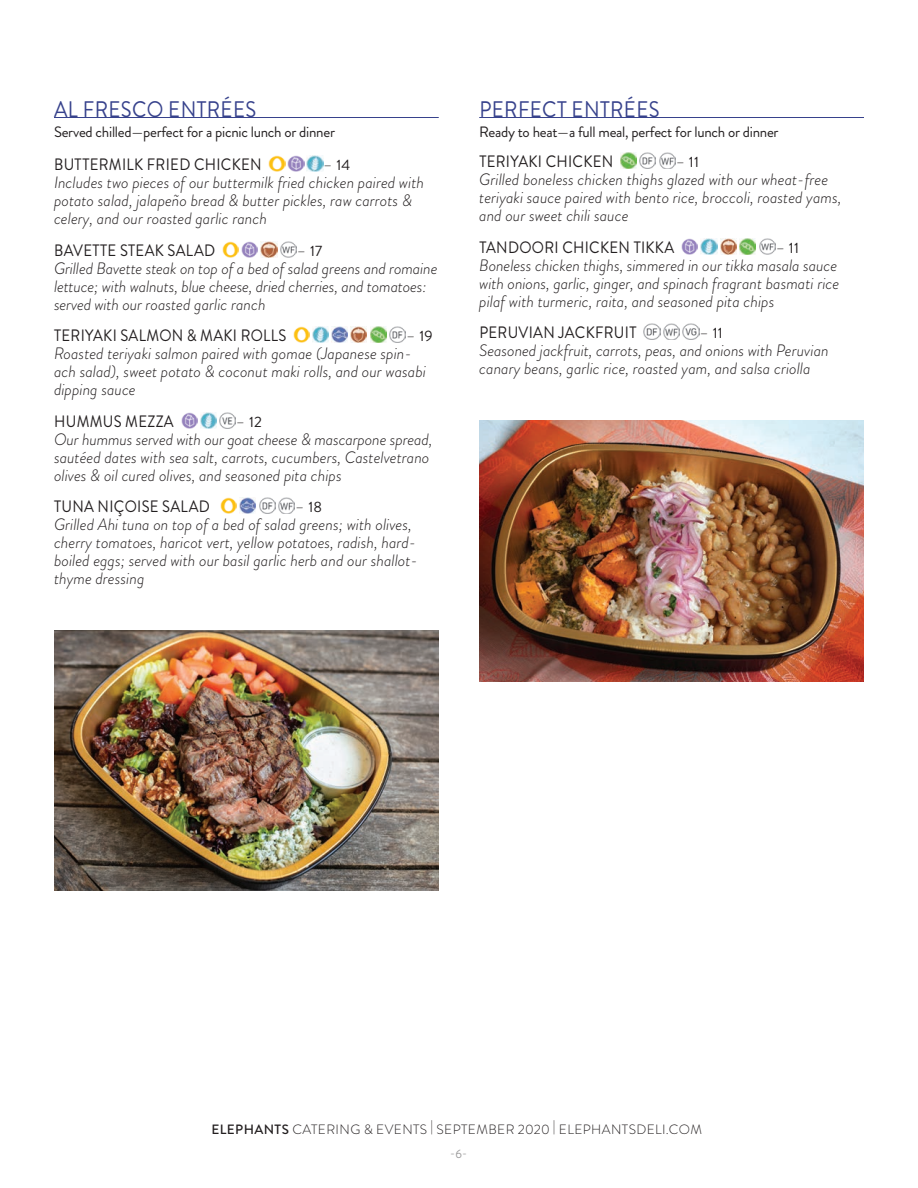
<style>
.page{position:relative;width:918px;height:1188px;background:#fff}
.page>*{position:absolute;margin:0;border:0;box-sizing:border-box;transform-origin:0 0}
.t1{font:22.5px "Brandon Grotesque";letter-spacing:.02em;color:#37428c;scale:.9 1}
.t2{font:italic 300 16.5px/18px "Brandon Grotesque";color:#231f20}
.t3{font:16.5px "Brandon Grotesque";letter-spacing:.02em;color:#231f20;scale:.9 1}
.t4{font:15px "Brandon Grotesque";letter-spacing:-.02em;color:#231f20}
.t5{font:300 13.5px "Brandon Grotesque";letter-spacing:.03em;color:#231f20}
.t6{font:12px "Brandon Grotesque";color:#9a999a}
.s1{font-weight:300;font-style:italic;font-size:16.5px}
.s2{font-weight:500}
</style>
<div class="page">
<img style="left:269px;top:156px;width:16px;height:16px">
<img style="left:288px;top:156px;width:16px;height:16px">
<img style="left:307px;top:156px;width:16px;height:16px">
<img style="left:222px;top:241px;width:16px;height:16px">
<img style="left:241px;top:241px;width:17px;height:16px">
<img style="left:261px;top:241px;width:16px;height:16px">
<img style="left:280px;top:241px;width:17px;height:16px">
<img style="left:293px;top:327px;width:16px;height:16px">
<img style="left:312px;top:327px;width:16px;height:16px">
<img style="left:331px;top:327px;width:16px;height:16px">
<img style="left:351px;top:327px;width:16px;height:16px">
<img style="left:370px;top:327px;width:16px;height:16px">
<img style="left:390px;top:327px;width:16px;height:16px">
<img style="left:181px;top:412px;width:16px;height:16px">
<img style="left:200px;top:412px;width:17px;height:16px">
<img style="left:220px;top:412px;width:16px;height:16px">
<img style="left:220px;top:498px;width:17px;height:16px">
<img style="left:239px;top:498px;width:17px;height:16px">
<img style="left:259px;top:498px;width:16px;height:16px">
<img style="left:279px;top:498px;width:16px;height:16px">
<hr style="left:54px;top:117px;width:385px;height:1px;background:#37428c">
<img style="left:620px;top:153px;width:16px;height:16px">
<img style="left:640px;top:153px;width:16px;height:16px">
<img style="left:659px;top:153px;width:16px;height:16px">
<img style="left:681px;top:238px;width:16px;height:16px">
<img style="left:701px;top:238px;width:16px;height:16px">
<img style="left:720px;top:238px;width:16px;height:16px">
<img style="left:740px;top:238px;width:16px;height:16px">
<img style="left:759px;top:238px;width:16px;height:16px">
<img style="left:644px;top:324px;width:16px;height:16px">
<img style="left:663px;top:324px;width:17px;height:16px">
<img style="left:683px;top:324px;width:16px;height:16px">
<hr style="left:479px;top:117px;width:385px;height:1px;background:#37428c">
<img style="left:54px;top:631px;width:385px;height:260px">
<img style="left:479px;top:420px;width:385px;height:262px">
<h1 class="t1" style="left:54px;top:94px;width:226px">AL FRESCO ENTRÉES</h1>
<p class="t4" style="left:54px;top:122px;width:283px">Served chilled—perfect for a picnic lunch or dinner</p>
<p class="t3" style="left:54px;top:153px;width:232px">BUTTERMILK FRIED CHICKEN</p>
<p class="t4" style="left:323px;top:155px;width:29px"><span class="s1">–</span> 14</p>
<p class="t2" style="left:54px;top:174px;width:372px">Includes two pieces of our buttermilk fried chicken paired with potato salad, jalapeño bread &amp; butter pickles, raw carrots &amp; celery, and our roasted garlic ranch</p>
<p class="t3" style="left:54px;top:239px;width:181px">BAVETTE STEAK SALAD</p>
<p class="t4" style="left:297px;top:241px;width:27px"><span class="s1">–</span> 17</p>
<p class="t2" style="left:54px;top:259px;width:385px">Grilled Bavette steak on top of a bed of salad greens and romaine lettuce; with walnuts, blue cheese, dried cherries, and tomatoes: served with our roasted garlic ranch</p>
<p class="t3" style="left:54px;top:324px;width:260px">TERIYAKI SALMON &amp; MAKI ROLLS</p>
<p class="t4" style="left:406px;top:326px;width:28px"><span class="s1">–</span> 19</p>
<p class="t2" style="left:54px;top:345px;width:374px">Roasted teriyaki salmon paired with gomae (Japanese spin&shy;ach salad), sweet potato &amp; coconut maki rolls, and our wasabi dipping sauce</p>
<p class="t3" style="left:54px;top:410px;width:134px">HUMMUS MEZZA</p>
<p class="t4" style="left:236px;top:412px;width:28px"><span class="s1">–</span> 12</p>
<p class="t2" style="left:54px;top:430px;width:380px">Our hummus served with our goat cheese &amp; mascarpone spread, sautéed dates with sea salt, carrots, cucumbers, Castelvetrano olives &amp; oil cured olives, and seasoned pita chips</p>
<p class="t3" style="left:54px;top:495px;width:175px">TUNA NIÇOISE SALAD</p>
<p class="t4" style="left:295px;top:497px;width:29px"><span class="s1">–</span> 18</p>
<p class="t2" style="left:54px;top:516px;width:366px">Grilled Ahi tuna on top of a bed of salad greens; with olives, cherry tomatoes, haricot vert, yellow potatoes, radish, hard&shy;boiled eggs; served with our basil garlic herb and our shallot&shy;thyme dressing</p>
<h1 class="t1" style="left:479px;top:94px;width:202px">PERFECT ENTRÉES</h1>
<p class="t4" style="left:479px;top:122px;width:301px">Ready to heat—a full meal, perfect for lunch or dinner</p>
<p class="t3" style="left:479px;top:150px;width:150px">TERIYAKI CHICKEN</p>
<p class="t4" style="left:675px;top:152px;width:25px"><span class="s1">–</span> 11</p>
<p class="t2" style="left:479px;top:171px;width:364px">Grilled boneless chicken thighs glazed with our wheat-free teriyaki sauce paired with bento rice, broccoli, roasted yams, and our sweet chili sauce</p>
<p class="t3" style="left:479px;top:236px;width:218px">TANDOORI CHICKEN TIKKA</p>
<p class="t4" style="left:775px;top:238px;width:25px"><span class="s1">–</span> 11</p>
<p class="t2" style="left:479px;top:256px;width:362px">Boneless chicken thighs, simmered in our tikka masala sauce with onions, garlic, ginger, and spinach fragrant basmati rice pilaf with turmeric, raita, and seasoned pita chips</p>
<p class="t3" style="left:479px;top:321px;width:176px">PERUVIAN JACKFRUIT</p>
<p class="t4" style="left:699px;top:323px;width:25px"><span class="s1">–</span> 11</p>
<p class="t2" style="left:479px;top:342px;width:351px">Seasoned jackfruit, carrots, peas, and onions with Peruvian canary beans, garlic rice, roasted yam, and salsa criolla</p>
<p class="t5" style="left:211px;top:1120px;width:492px"><span class="s2">ELEPHANTS</span> CATERING &amp; EVENTS | SEPTEMBER 2020 | ELEPHANTSDELI.COM</p>
<p class="t6" style="left:450px;top:1145px;width:18px">-6-</p>
</div>
